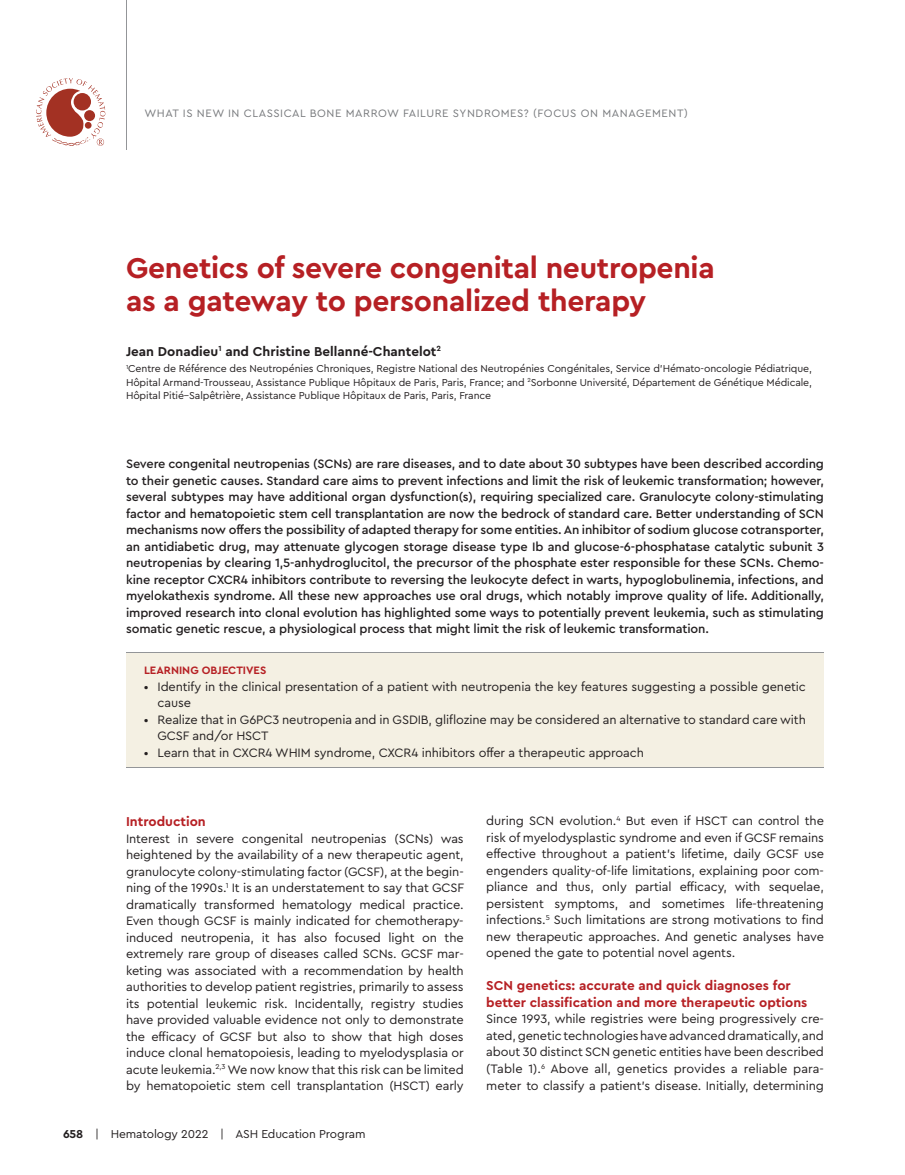
<style>
.page{position:relative;width:905px;height:1175px;background:#fff}
.page>*{position:absolute;margin:0;border:0;box-sizing:border-box;transform-origin:0 0}
.t1{font:700 30px/33px "Cera Pro";letter-spacing:-.01em;color:#b62024}
.t2{font:700 13.5px/16.5px "Cera Pro";color:#b62024}
.t3{font:700 13.5px "Cera Pro";color:#231f20}
.t4{font:12.75px/16.5px "Cera Pro";letter-spacing:-.01em;color:#231f20;text-align:justify}
.t5{font:500 12.75px/16.5px "Cera Pro";letter-spacing:-.01em;color:#231f20;text-align:justify}
.t6{font:12px "Cera Pro";letter-spacing:-.01em;color:#231f20}
.t7{font:11.25px "Cera Pro";letter-spacing:.05em;color:#76787b}
.t8{font:700 11.25px "Cera Pro";color:#b62024}
.t9{font:10.5px/13.5px "Cera Pro";letter-spacing:-.01em;color:#231f20;text-align:justify}
.s1{font-weight:700}
</style>
<div class="page">
<svg style="left:36px;top:78px;width:69px;height:68px"></svg>
<hr style="left:126px;top:0;width:1px;height:149px;background:#939598">
<div style="left:126px;top:652px;width:698px;height:115px;background:#f4f0e3"></div>
<hr style="left:126px;top:652px;width:698px;height:1px;background:#939598">
<hr style="left:126px;top:767px;width:698px;height:1px;background:#939598">
<p class="t7" style="left:144px;top:106px;width:545px">WHAT IS NEW IN CLASSICAL BONE MARROW FAILURE SYNDROMES? (FOCUS ON MANAGEMENT)</p>
<h1 class="t1" style="left:126px;top:250px;width:590px">Genetics of severe con gen i tal neutropenia as a gate way to per son al ized ther apy</h1>
<p class="t3" style="left:126px;top:342px;width:316px">Jean Donadieu <sup>1</sup> and Christine Bellann é - Chantelot <sup>2</sup></p>
<p class="t9" style="left:126px;top:362px;width:687px"><sup>1</sup>Centre de R é f é rence des Neutrop é nies Chroniques, Registre National des Neutrop é nies Cong é nitales, Service d ’ H é mato - oncologie P é diatrique, H ô pital Armand - Trousseau, Assistance Publique H ô pitaux de Paris, Paris, France; and <sup>2</sup>Sorbonne Universit é , D é partement de G é n é tique M é dicale, H ô pital Piti é – Salp ê tri è re, Assistance Publique H ô pitaux de Paris, Paris, France</p>
<p class="t5" style="left:126px;top:455px;width:699px">Severe con gen i tal neutropenias (SCNs) are rare dis eases, and to date about 30 sub types have been described according to their genetic causes. Standard care aims to pre vent infec tions and limit the risk of leu ke mic trans for ma tion; how ever, sev eral sub types may have addi tional organ dys func tion(s), requir ing spe cial ized care. Granulocyte col ony - stim u lat ing fac tor and hema to poi etic stem cell trans plan ta tion are now the bed rock of stan dard care. Better under stand ing of SCN mech a nisms now offers the pos si bil ity of adapted ther apy for some enti ties. An inhib i tor of sodium glu cose cotransporter, an anti di a betic drug, may atten u ate gly co gen stor age dis ease type Ib and glu cose - 6 - phos pha tase cat a lytic sub unit 3 neutropenias by clear ing 1,5 - anhydroglucitol, the pre cur sor of the phos phate ester respon si ble for these SCNs. Chemo&shy;kine recep tor CXCR4 inhib i tors con trib ute to revers ing the leu ko cyte defect in warts, hypoglobulinemia, infec tions, and myelokathexis syn drome. All these new approaches use oral drugs, which nota bly improve qual ity of life. Additionally, improved research into clonal evo lu tion has high lighted some ways to poten tially pre vent leu ke mia, such as stim u lat ing somatic genetic res cue, a phys i o log i cal pro cess that might limit the risk of leu ke mic trans for ma tion.</p>
<p class="t8" style="left:144px;top:662px;width:124px">LEARNING OBJEC TIVES</p>
<p class="t4" style="left:158px;top:677px;width:650px;text-indent:-14px">• Identify in the clin i cal pre sen ta tion of a patient with neutropenia the key fea tures suggesting a pos si ble genetic cause</p>
<p class="t4" style="left:158px;top:710px;width:649px;text-indent:-14px">• Realize that in G6PC3 neutropenia and in GSDIB, gliflozine may be con sid ered an alter na tive to stan dard care with<br>GCSF and / or HSCT</p>
<p class="t4" style="left:144px;top:743px;width:501px">• Learn that in CXCR4 WHIM syn drome, CXCR4 inhib i tors offer a ther a peu tic approach</p>
<p class="t2" style="left:126px;top:812px;width:81px">Introduction</p>
<p class="t4" style="left:126px;top:829px;width:339px">Interest in severe con gen i tal neutropenias (SCNs) was height ened by the avail abil ity of a new ther a peu tic agent, granulocyte col ony - stim u lat ing fac tor (GCSF), at the begin&shy;ning of the 1990s. <sup>1</sup> It is an under state ment to say that GCSF dra mat i cally transformed hema tol ogy med i cal prac tice.<br>Even though GCSF is mainly indi cated for che mo ther apy - induced neutropenia, it has also focused light on the extremely rare group of dis eases called SCNs. GCSF mar&shy;ket ing was asso ci ated with a rec om men da tion by health author i ties to develop patient reg is tries, pri mar ily to assess its poten tial leu ke mic risk. Incidentally, reg is try stud ies have pro vided valu able evi dence not only to dem on strate the efficacy of GCSF but also to show that high doses induce clonal hema to poi e sis, lead ing to myelodysplasia or acute leu ke mia. <sup>2,3</sup> We now know that this risk can be lim ited by hema to poi etic stem cell trans plan ta tion (HSCT) early</p>
<p class="t6" style="left:63px;top:1126px;width:304px"><span class="s1">658</span> | Hematology 2022 | ASH Education Program</p>
<p class="t4" style="left:486px;top:812px;width:339px">dur ing SCN evo lu tion. <sup>4</sup> But even if HSCT can con trol the risk of myelodysplastic syn drome and even if GCSF remains effec tive through out a patient ’ s life time, daily GCSF use engen ders qual ity - of - life lim i ta tions, explaining poor com&shy;pli ance and thus, only par tial efficacy, with sequelae, per sis tent symp toms, and some times life - threat en ing infec tions. <sup>5</sup> Such lim i ta tions are strong moti va tions to find new ther a peu tic approaches. And genetic ana ly ses have opened the gate to poten tial novel agents.</p>
<p class="t2" style="left:486px;top:977px;width:322px">SCN genet ics: accu rate and quick diag noses for bet ter clas si fica tion and more ther a peu tic options</p>
<p class="t4" style="left:486px;top:1010px;width:339px">Since 1993, while reg is tries were being pro gres sively cre&shy;ated, genetic tech nol o gies have advanced dra mat i cally, and about 30 dis tinct SCN genetic enti ties have been described ( Table 1 ). <sup>6</sup> Above all , genet ics pro vi des a reli able para&shy;m e ter to clas sify a patient ’ s dis ease. Initially, deter min ing</p>
</div>
